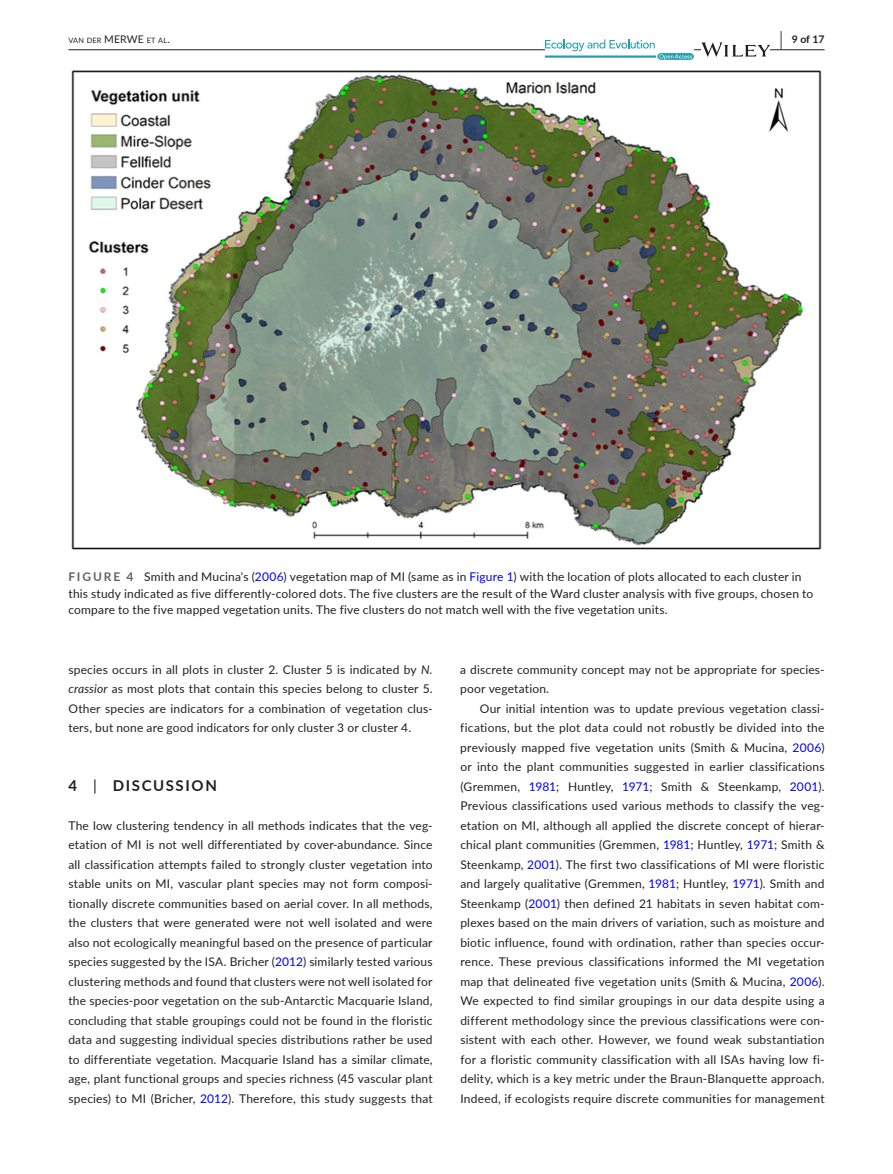
<style>
.page{position:relative;width:893px;height:1174px;background:#fff}
.page>*{position:absolute;margin:0;border:0;box-sizing:border-box;transform-origin:0 0}
.t1{font:700 15px "Lato";letter-spacing:.11em;color:#231f20}
.t2{font:12px/19.5px "Lato";letter-spacing:.015em;color:#231f20;text-align:justify}
.t3{font:700 10.5px "Lato";color:#231f20}
.t4{font:7.35px "Lato";letter-spacing:.025em;color:#231f20}
.s1{font-size:10.5px}
.s2{font-size:19.5px}
.s3{font-weight:700;color:#636366}
.s4{color:#00f}
.s5{font-style:italic}
.s6{font-weight:400}
</style>
<div class="page">
<hr style="left:68px;top:49px;width:756px;height:1px;background:#231f20">
<svg style="left:545px;top:39px;width:149px;height:21px"></svg>
<svg style="left:701px;top:42px;width:69px;height:15px"></svg>
<img style="left:72px;top:70px;width:749px;height:479px">
<p class="t4" style="left:68px;top:35px;width:103px">VAN DER <span class="s1">MERWE</span> ET AL<span class="s1">.</span></p>
<p class="t3" style="left:780px;top:31px;width:46px"><span class="s2">|</span> 9 of 17</p>
<p class="t2" style="left:68px;top:568px;width:746px;line-height:16.5px;text-align:left"><span class="s3">FIGURE 4</span> Smith and Mucina's (<span class="s4">2006</span>) vegetation map of MI (same as in <span class="s4">Figure 1</span>) with the location of plots allocated to each cluster in this study indicated as five differently-colored dots. The five clusters are the result of the Ward cluster analysis with five groups, chosen to compare to the five mapped vegetation units. The five clusters do not match well with the five vegetation units.</p>
<p class="t2" style="left:68px;top:659px;width:366px">species occurs in all plots in cluster 2. Cluster 5 is indicated by <span class="s5">N. crassior</span> as most plots that contain this species belong to cluster 5.<br>Other species are indicators for a combination of vegetation clus&shy;ters, but none are good indicators for only cluster 3 or cluster 4.</p>
<p class="t1" style="left:68px;top:774px;width:150px">4 <span class="s6">|</span> DISCUSSION</p>
<p class="t2" style="left:68px;top:815px;width:366px">The low clustering tendency in all methods indicates that the veg&shy;etation of MI is not well differentiated by cover-abundance. Since all classification attempts failed to strongly cluster vegetation into stable units on MI, vascular plant species may not form composi&shy;tionally discrete communities based on aerial cover. In all methods, the clusters that were generated were not well isolated and were also not ecologically meaningful based on the presence of particular species suggested by the ISA. Bricher (<span class="s4">2012</span>) similarly tested various clustering methods and found that clusters were not well isolated for the species-poor vegetation on the sub-Antarctic Macquarie Island, concluding that stable groupings could not be found in the floristic data and suggesting individual species distributions rather be used to differentiate vegetation. Macquarie Island has a similar climate, age, plant functional groups and species richness (45 vascular plant species) to MI (Bricher, <span class="s4">2012</span>). Therefore, this study suggests that</p>
<p class="t2" style="left:460px;top:659px;width:366px">a discrete community concept may not be appropriate for species&shy;poor vegetation.</p>
<p class="t2" style="left:460px;top:698px;width:366px;text-indent:20px">Our initial intention was to update previous vegetation classi&shy;fications, but the plot data could not robustly be divided into the previously mapped five vegetation units (Smith &amp; Mucina, <span class="s4">2006</span>) or into the plant communities suggested in earlier classifications (Gremmen, <span class="s4">1981</span>; Huntley, <span class="s4">1971</span>; Smith &amp; Steenkamp, <span class="s4">2001</span>).<br>Previous classifications used various methods to classify the veg&shy;etation on MI, although all applied the discrete concept of hierar&shy;chical plant communities (Gremmen, <span class="s4">1981</span>; Huntley, <span class="s4">1971</span>; Smith &amp; Steenkamp, <span class="s4">2001</span>). The first two classifications of MI were floristic and largely qualitative (Gremmen, <span class="s4">1981</span>; Huntley, <span class="s4">1971</span>). Smith and Steenkamp (<span class="s4">2001</span>) then defined 21 habitats in seven habitat com&shy;plexes based on the main drivers of variation, such as moisture and biotic influence, found with ordination, rather than species occur&shy;rence. These previous classifications informed the MI vegetation map that delineated five vegetation units (Smith &amp; Mucina, <span class="s4">2006</span>).<br>We expected to find similar groupings in our data despite using a different methodology since the previous classifications were con&shy;sistent with each other. However, we found weak substantiation for a floristic community classification with all ISAs having low fi&shy;delity, which is a key metric under the Braun-Blanquette approach.<br>Indeed, if ecologists require discrete communities for management</p>
</div>
